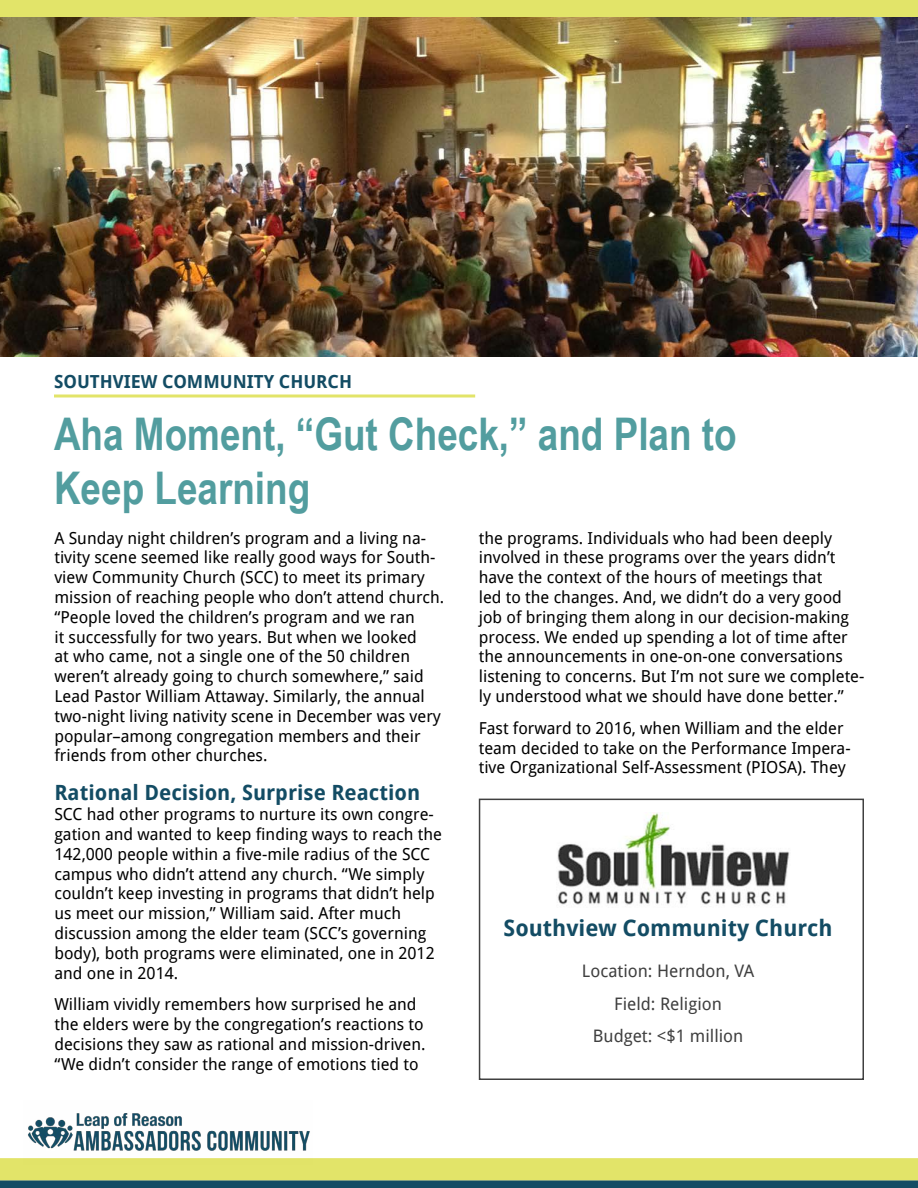
<style>
.page{position:relative;width:918px;height:1188px;background:#fff}
.page>*{position:absolute;margin:0;border:0;box-sizing:border-box;transform-origin:0 0}
.t1{font:700 45px/54px "Arial Narrow";color:#529d9f}
.t2{font:700 22.5px "Droid Sans";color:#134c64}
.t3{font:700 21px "Droid Sans";color:#134c64}
.t4{font:700 18px "Droid Sans";color:#134c64}
.t5{font:17.25px/32.7px "Droid Sans";color:#404040;text-align:center}
.t6{font:16.5px/19.8px "Droid Sans";color:#000}
</style>
<div class="page">
<div style="left:0;top:0;width:918px;height:17px;background:#e2e469"></div>
<svg style="left:54px;top:394px;width:421px;height:4px;background:#e9ea8e"></svg>
<div style="left:479px;top:799px;width:385px;height:281px;border:2px solid #404040"></div>
<img style="left:557px;top:813px;width:233px;height:92px">
<img style="left:0;top:17px;width:918px;height:339px">
<div style="left:0;top:1158px;width:918px;height:23px;background:#e2e469"></div>
<div style="left:0;top:1180px;width:918px;height:8px;background:#134c64"></div>
<img style="left:23px;top:1113px;width:290px;height:46px">
<p class="t4" style="left:54px;top:369px;width:300px">SOUTHVIEW COMMUNITY CHURCH</p>
<h1 class="t1" style="left:54px;top:405px;width:684px">Aha Moment, “Gut Check,” and Plan to<br>Keep Learning</h1>
<p class="t6" style="left:54px;top:527px;width:391px">A Sunday night children’s program and a living na&shy;tivity scene seemed like really good ways for South&shy;view Community Church (SCC) to meet its primary mission of reaching people who don’t attend church. “People loved the children’s program and we ran<br>it successfully for two years. But when we looked<br>at who came, not a single one of the 50 children weren’t already going to church somewhere,” said Lead Pastor William Attaway. Similarly, the annual two-night living nativity scene in December was very popular–among congregation members and their friends from other churches.</p>
<p class="t3" style="left:54px;top:778px;width:367px">Rational Decision, Surprise Reaction</p>
<p class="t6" style="left:54px;top:804px;width:389px">SCC had other programs to nurture its own congre&shy;gation and wanted to keep finding ways to reach the 142,000 people within a five-mile radius of the SCC campus who didn’t attend any church. “We simply couldn’t keep investing in programs that didn’t help us meet our mission,” William said. After much discussion among the elder team (SCC’s governing body), both programs were eliminated, one in 2012 and one in 2014.</p>
<p class="t6" style="left:54px;top:994px;width:373px">William vividly remembers how surprised he and the elders were by the congregation’s reactions to decisions they saw as rational and mission-driven. “We didn’t consider the range of emotions tied to</p>
<p class="t6" style="left:479px;top:527px;width:387px">the programs. Individuals who had been deeply involved in these programs over the years didn’t have the context of the hours of meetings that<br>led to the changes. And, we didn’t do a very good job of bringing them along in our decision-making process. We ended up spending a lot of time after the announcements in one-on-one conversations listening to concerns. But I’m not sure we complete&shy;ly understood what we should have done better.”</p>
<p class="t6" style="left:479px;top:718px;width:373px">Fast forward to 2016, when William and the elder team decided to take on the Performance Impera&shy;tive Organizational Self-Assessment (PIOSA). They</p>
<h2 class="t2" style="left:504px;top:912px;width:331px">Southview Community Church</h2>
<p class="t5" style="left:582px;top:954px;width:174px">Location: Herndon, VA<br>Field: Religion<br>Budget: &lt;$1 million</p>
</div>
